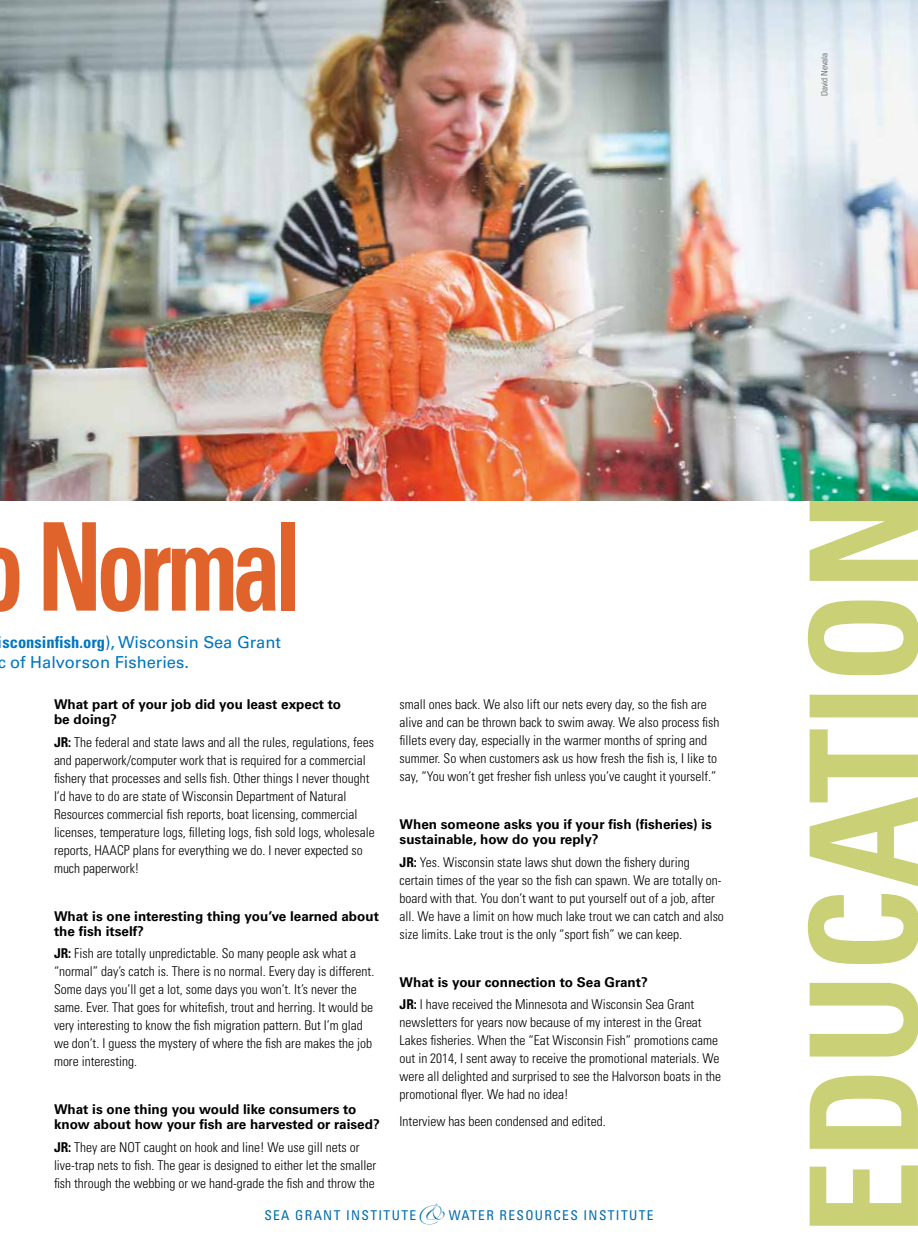
<style>
.page{position:relative;width:918px;height:1242px;background:#fff}
.page>*{position:absolute;margin:0;border:0;box-sizing:border-box;transform-origin:0 0}
.t1{font:700 condensed 122.4px "Univers LT Std";color:#df632a;scale:.79 1}
.t2{font:16.5px/19.5px "Univers LT Std";color:#0076bf}
.t3{font:300 condensed 13.5px/18px "Univers LT Std";color:#000}
.t4{font:700 13.5px/15px "Univers LT Std";color:#000}
.t5{font:condensed 13.5px "Univers LT Std";letter-spacing:.1em;color:#006dad}
.t6{font:300 condensed 9px "Univers LT Std";color:#585e5c}
.s1{font-weight:700;font-stretch:condensed}
.s2{font-weight:700}
.s3{font-weight:700;font-stretch:normal}
.s4{font-family:"Zapfino";font-stretch:normal}
</style>
<div class="page">
<svg style="left:808px;top:500px;width:110px;height:726px;fill:#ccd27d"></svg>
<img style="left:0;top:0;width:918px;height:500px">
<p class="t6" style="left:819px;top:96px;width:45px;rotate:-90deg">David Nevala</p>
<h1 class="t1" style="left:37px;top:492px;width:335px">Normal</h1>
<p class="t2" style="left:-3px;top:633px;width:285px"><span class="s1">isconsinfish.org</span>), Wisconsin Sea Grant c of Halvorson Fisheries.</p>
<p class="t4" style="left:54px;top:697px;width:288px">What part of your job did you least expect to be doing?</p>
<p class="t3" style="left:54px;top:733px;width:322px"><span class="s2">JR:</span> The federal and state laws and all the rules, regulations, fees and paperwork/computer work that is required for a commercial fishery that processes and sells fish. Other things I never thought I’d have to do are state of Wisconsin Department of Natural Resources commercial fish reports, boat licensing, commercial licenses, temperature logs, filleting logs, fish sold logs, wholesale reports, HAACP plans for everything we do. I never expected so much paperwork!</p>
<p class="t4" style="left:54px;top:909px;width:326px">What is one interesting thing you’ve learned about the fish itself?</p>
<p class="t3" style="left:54px;top:945px;width:322px"><span class="s2">JR:</span> Fish are totally unpredictable. So many people ask what a “normal” day’s catch is. There is no normal. Every day is different.<br>Some days you’ll get a lot, some days you won’t. It’s never the same. Ever. That goes for whitefish, trout and herring. It would be very interesting to know the fish migration pattern. But I’m glad we don’t. I guess the mystery of where the fish are makes the job more interesting.</p>
<p class="t4" style="left:54px;top:1102px;width:327px">What is one thing you would like consumers to know about how your fish are harvested or raised?</p>
<p class="t3" style="left:54px;top:1138px;width:324px"><span class="s2">JR:</span> They are NOT caught on hook and line! We use gill nets or live-trap nets to fish. The gear is designed to either let the smaller fish through the webbing or we hand-grade the fish and throw the</p>
<p class="t3" style="left:400px;top:696px;width:321px">small ones back. We also lift our nets every day, so the fish are alive and can be thrown back to swim away. We also process fish fillets every day, especially in the warmer months of spring and summer. So when customers ask us how fresh the fish is, I like to say, “You won’t get fresher fish unless you’ve caught it yourself.”</p>
<p class="t4" style="left:400px;top:817px;width:314px">When someone asks you if your fish (fisheries) is sustainable, how do you reply?</p>
<p class="t3" style="left:400px;top:853px;width:326px"><span class="s2">JR:</span> Yes. Wisconsin state laws shut down the fishery during certain times of the year so the fish can spawn. We are totally on&shy;board with that. You don’t want to put yourself out of a job, after all. We have a limit on how much lake trout we can catch and also size limits. Lake trout is the only “sport fish” we can keep.</p>
<p class="t3" style="left:400px;top:971px;width:296px;line-height:22.5px"><span class="s3">What is your connection to Sea Grant?<br></span><span class="s2">JR:</span> I have received the Minnesota and Wisconsin Sea Grant</p>
<p class="t3" style="left:400px;top:1014px;width:323px">newsletters for years now because of my interest in the Great Lakes fisheries. When the “Eat Wisconsin Fish” promotions came out in 2014, I sent away to receive the promotional materials. We were all delighted and surprised to see the Halvorson boats in the promotional flyer. We had no idea!</p>
<p class="t3" style="left:400px;top:1113px;width:208px">Interview has been condensed and edited.</p>
<p class="t5" style="left:264px;top:1206px;width:391px">SEA GRANT INSTITUTE<span class="s4">&amp;</span>WATER RESOURCES INSTITUTE</p>
</div>
